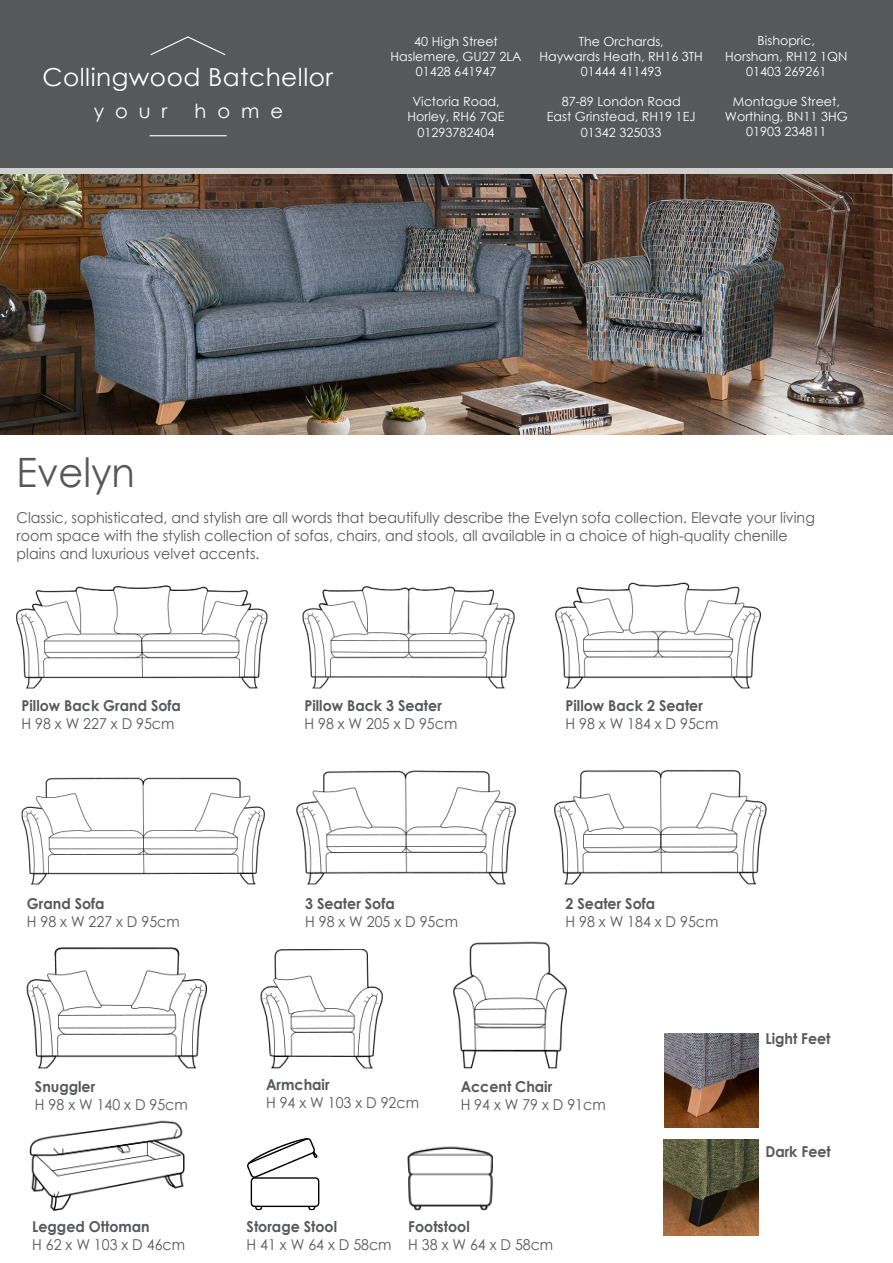
<style>
.page{position:relative;width:893px;height:1263px;background:#fff}
.page>*{position:absolute;margin:0;border:0;box-sizing:border-box;transform-origin:0 0}
.t1{font:40.5px "Century Gothic";color:#57585a;scale:.95 1}
.t2{font:24.75px "Century Gothic";letter-spacing:.02em;color:#fff}
.t3{font:19.5px "Century Gothic";letter-spacing:.56em;color:#fff}
.t4{font:15px/18px "Century Gothic";color:#57585a;scale:.95 1}
.t5{font:700 15px "Century Gothic";color:#57585a;scale:.95 1}
.t6{font:12.6px "Century Gothic";color:#fff}
</style>
<div class="page">
<div style="left:0;top:0;width:893px;height:174px;background:#57585a"></div>
<svg style="left:150px;top:36px;width:76px;height:20px"></svg>
<hr style="left:150px;top:135px;width:77px;height:1px;background:#fff">
<div style="left:0;top:168px;width:893px;height:7px;background:#d0d0ce"></div>
<img style="left:664px;top:1033px;width:94px;height:94px">
<img style="left:664px;top:1140px;width:95px;height:95px">
<img style="left:0;top:175px;width:893px;height:259px">
<img style="left:17px;top:585px;width:250px;height:104px">
<img style="left:302px;top:586px;width:212px;height:103px">
<img style="left:556px;top:582px;width:204px;height:107px">
<img style="left:21px;top:777px;width:244px;height:107px">
<img style="left:297px;top:770px;width:219px;height:114px">
<img style="left:555px;top:770px;width:212px;height:114px">
<img style="left:27px;top:947px;width:180px;height:122px">
<img style="left:453px;top:941px;width:113px;height:127px">
<img style="left:260px;top:949px;width:122px;height:120px">
<img style="left:30px;top:1120px;width:155px;height:90px">
<img style="left:248px;top:1138px;width:72px;height:72px">
<img style="left:408px;top:1146px;width:85px;height:64px">
<p class="t2" style="left:43px;top:60px;width:292px">Collingwood Batchellor</p>
<p class="t3" style="left:94px;top:97px;width:75px">your</p>
<p class="t3" style="left:195px;top:97px;width:90px">home</p>
<p class="t6" style="left:414px;top:32px;width:85px">40 High Street</p>
<p class="t6" style="left:390px;top:47px;width:133px">Haslemere, GU27 2LA</p>
<p class="t6" style="left:416px;top:63px;width:82px">01428 641947</p>
<p class="t6" style="left:412px;top:93px;width:89px">Victoria Road,</p>
<p class="t6" style="left:408px;top:108px;width:98px">Horley, RH6 7QE</p>
<p class="t6" style="left:417px;top:123px;width:79px">01293782404</p>
<p class="t6" style="left:579px;top:32px;width:87px">The Orchards,</p>
<p class="t6" style="left:539px;top:47px;width:165px">Haywards Heath, RH16 3TH</p>
<p class="t6" style="left:581px;top:63px;width:82px">01444 411493</p>
<p class="t6" style="left:562px;top:93px;width:121px">87-89 London Road</p>
<p class="t6" style="left:547px;top:108px;width:150px">East Grinstead, RH19 1EJ</p>
<p class="t6" style="left:581px;top:123px;width:82px">01342 325033</p>
<p class="t6" style="left:758px;top:32px;width:59px">Bishopric,</p>
<p class="t6" style="left:725px;top:47px;width:124px">Horsham, RH12 1QN</p>
<p class="t6" style="left:746px;top:62px;width:82px">01403 269261</p>
<p class="t6" style="left:733px;top:93px;width:109px">Montague Street,</p>
<p class="t6" style="left:725px;top:108px;width:124px">Worthing, BN11 3HG</p>
<p class="t6" style="left:746px;top:123px;width:82px">01903 234811</p>
<p class="t1" style="left:17px;top:444px;width:126px">Evelyn</p>
<p class="t4" style="left:17px;top:508px;width:842px">Classic, sophisticated, and stylish are all words that beautifully describe the Evelyn sofa collection. Elevate your living room space with the stylish collection of sofas, chairs, and stools, all available in a choice of high-quality chenille plains and luxurious velvet accents.</p>
<p class="t5" style="left:22px;top:694px;width:169px">Pillow Back Grand Sofa</p>
<p class="t4" style="left:22px;top:714px;width:162px">H 98 x W 227 x D 95cm</p>
<p class="t5" style="left:304px;top:694px;width:146px">Pillow Back 3 Seater</p>
<p class="t4" style="left:304px;top:714px;width:162px">H 98 x W 205 x D 95cm</p>
<p class="t5" style="left:566px;top:694px;width:146px">Pillow Back 2 Seater</p>
<p class="t4" style="left:566px;top:714px;width:162px">H 98 x W 184 x D 95cm</p>
<p class="t5" style="left:27px;top:892px;width:83px">Grand Sofa</p>
<p class="t4" style="left:27px;top:912px;width:162px">H 98 x W 227 x D 95cm</p>
<p class="t5" style="left:305px;top:892px;width:96px">3 Seater Sofa</p>
<p class="t4" style="left:305px;top:912px;width:162px">H 98 x W 205 x D 95cm</p>
<p class="t5" style="left:566px;top:892px;width:96px">2 Seater Sofa</p>
<p class="t4" style="left:566px;top:912px;width:162px">H 98 x W 184 x D 95cm</p>
<p class="t5" style="left:765px;top:1027px;width:70px">Light Feet</p>
<p class="t5" style="left:35px;top:1075px;width:65px">Snuggler</p>
<p class="t4" style="left:35px;top:1095px;width:162px">H 98 x W 140 x D 95cm</p>
<p class="t5" style="left:266px;top:1073px;width:68px">Armchair</p>
<p class="t4" style="left:266px;top:1094px;width:162px">H 94 x W 103 x D 92cm</p>
<p class="t5" style="left:461px;top:1075px;width:98px">Accent Chair</p>
<p class="t4" style="left:461px;top:1096px;width:154px">H 94 x W 79 x D 91cm</p>
<p class="t5" style="left:765px;top:1140px;width:70px">Dark Feet</p>
<p class="t5" style="left:32px;top:1215px;width:125px">Legged Ottoman</p>
<p class="t4" style="left:32px;top:1235px;width:162px">H 62 x W 103 x D 46cm</p>
<p class="t5" style="left:247px;top:1215px;width:97px">Storage Stool</p>
<p class="t4" style="left:247px;top:1235px;width:154px">H 41 x W 64 x D 58cm</p>
<p class="t5" style="left:408px;top:1215px;width:66px">Footstool</p>
<p class="t4" style="left:408px;top:1235px;width:154px">H 38 x W 64 x D 58cm</p>
</div>
